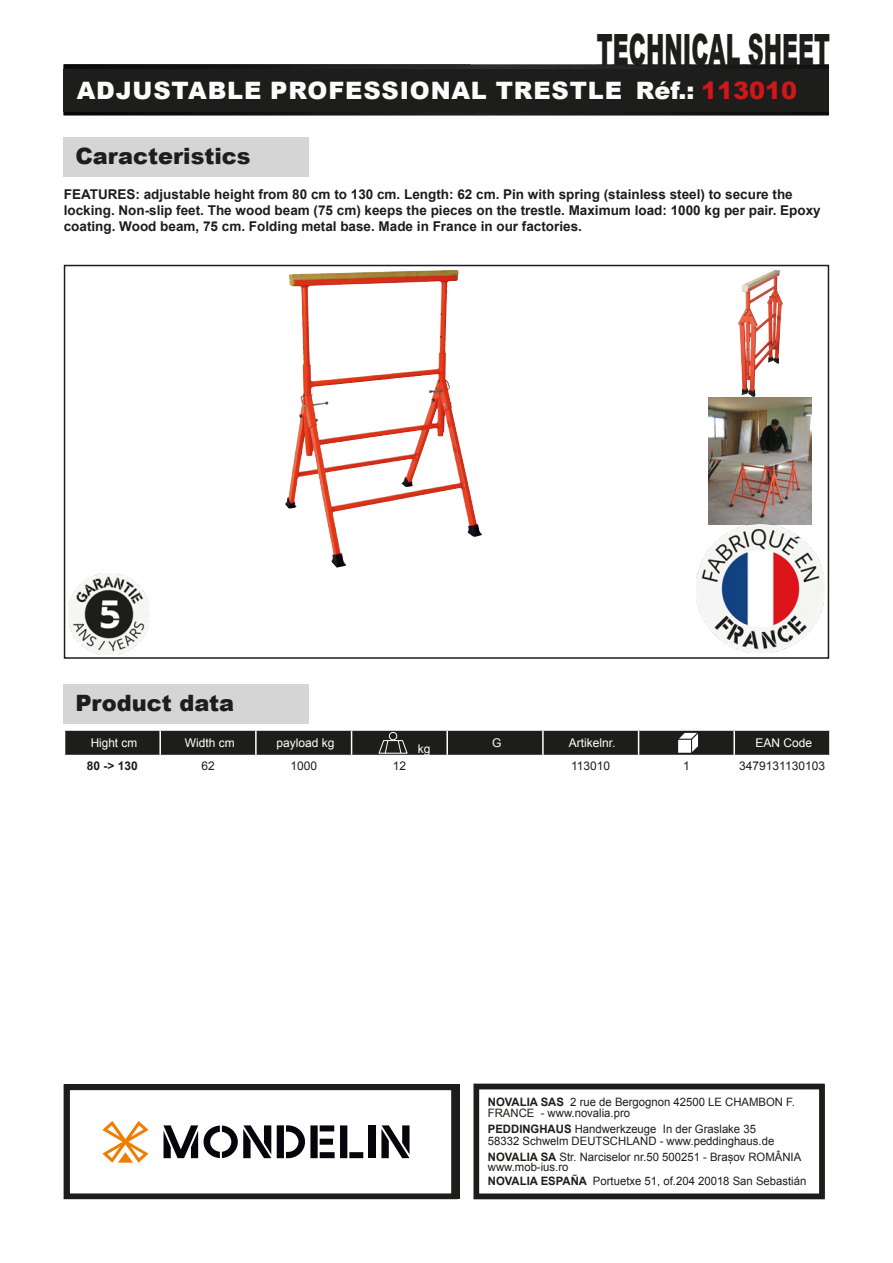
<style>
.page{position:relative;width:893px;height:1263px;background:#fff}
.page>*{position:absolute;margin:0;border:0;box-sizing:border-box;transform-origin:0 0}
.t1{font:900 43.2px "Arial";color:#1d1d1b;scale:.51 1}
.t2{font:900 24px "Arial";letter-spacing:.035em;color:#fcfcfc}
.t3{font:900 22.5px "Arial";color:#1d1d1b}
.t4{font:700 13.5px/16.2px "Arial";color:#1d1d1b}
.t5{font:12.9px/14.2px "Arial";color:#1d1d1b}
.t6{font:700 12.9px "Arial";color:#1d1d1b}
.t7{font:12px "Arial";color:#fff}
.t8{font:12px "Arial";color:#1d1d1b}
.t9{font:700 12px "Arial";color:#1d1d1b}
.t10{font:11.55px/11.6px "Arial";color:#1d1d1b}
.s1{color:#cd171a}
.s2{font-weight:700}
</style>
<div class="page">
<img style="left:64px;top:64px;width:765px;height:51px">
<div style="left:64px;top:69px;width:765px;height:43px;background:#1d1d1b"></div>
<div style="left:64px;top:137px;width:245px;height:40px;background:#d5d5d5"></div>
<div style="left:64px;top:265px;width:765px;height:394px;border:2px solid #1d1d1b"></div>
<div style="left:64px;top:684px;width:245px;height:39px;background:#d5d5d5"></div>
<svg style="left:64px;top:730px;width:766px;height:26px;background:#363634"></svg>
<img style="left:289px;top:270px;width:158px;height:184px">
<img style="left:754px;top:270px;width:21px;height:10px">
<img style="left:709px;top:397px;width:103px;height:128px">
<img style="left:697px;top:525px;width:127px;height:127px">
<img style="left:69px;top:574px;width:81px;height:81px">
<div style="left:473px;top:1084px;width:352px;height:115px;border:6px solid #1d1d1b"></div>
<div style="left:64px;top:1084px;width:393px;height:115px;border:6px solid #1d1d1b"></div>
<svg style="left:277px;top:1125px;width:86px;height:33px"></svg>
<div style="left:369px;top:1125px;width:7px;height:33px;background:#06050b"></div>
<svg style="left:381px;top:1125px;width:28px;height:33px"></svg>
<svg style="left:102px;top:1121px;width:47px;height:42px"></svg>
<svg style="left:164px;top:1125px;width:107px;height:33px"></svg>
<h1 class="t1" style="left:597px;top:18px;width:458px">TECHNICAL SHEET</h1>
<h2 class="t2" style="left:77px;top:73px;width:722px">ADJUSTABLE PROFESSIONAL TRESTLE Réf.: <span class="s1">113010</span></h2>
<h3 class="t3" style="left:75px;top:140px;width:177px">Caracteristics</h3>
<p class="t4" style="left:64px;top:186px;width:758px">FEATURES: adjustable height from 80 cm to 130 cm. Length: 62 cm. Pin with spring (stainless steel) to secure the locking. Non-slip feet. The wood beam (75 cm) keeps the pieces on the trestle. Maximum load: 1000 kg per pair. Epoxy coating. Wood beam, 75 cm. Folding metal base. Made in France in our factories.</p>
<h3 class="t3" style="left:75px;top:686px;width:160px">Product data</h3>
<p class="t7" style="left:91px;top:735px;width:48px">Hight cm</p>
<p class="t7" style="left:185px;top:735px;width:52px">Width cm</p>
<p class="t7" style="left:276px;top:735px;width:60px">payload kg</p>
<p class="t7" style="left:418px;top:741px;width:14px">kg</p>
<p class="t7" style="left:492px;top:735px;width:11px">G</p>
<p class="t7" style="left:569px;top:735px;width:48px">Artikelnr.</p>
<p class="t7" style="left:755px;top:735px;width:58px">EAN Code</p>
<p class="t9" style="left:87px;top:758px;width:53px">80 -&gt; 130</p>
<p class="t8" style="left:201px;top:758px;width:15px">62</p>
<p class="t8" style="left:290px;top:758px;width:28px">1000</p>
<p class="t8" style="left:393px;top:758px;width:15px">12</p>
<p class="t8" style="left:571px;top:758px;width:41px">113010</p>
<p class="t8" style="left:683px;top:758px;width:8px">1</p>
<p class="t8" style="left:739px;top:758px;width:87px">3479131130103</p>
<p class="t10" style="left:488px;top:1096px;width:309px"><span class="s2">NOVALIA SAS</span> 2 rue de Bergognon 42500 LE CHAMBON F.<br>FRANCE - www.novalia.pro</p>
<p class="t10" style="left:488px;top:1123px;width:288px"><span class="s2">PEDDINGHAUS</span> Handwerkzeuge In der Graslake 35<br>58332 Schwelm DEUTSCHLAND - www.peddinghaus.de</p>
<p class="t10" style="left:488px;top:1151px;width:315px;line-height:10.2px"><span class="s2">NOVALIA SA</span> Str. Narciselor nr.50 500251 - Brașov ROMÂNIA www.mob-ius.ro</p>
<p class="t10" style="left:488px;top:1175px;width:320px"><span class="s2">NOVALIA ESPAÑA</span> Portuetxe 51, of.204 20018 San Sebastián</p>
<p class="t6" style="left:504px;top:1105px;width:86px">NOVALIA SAS</p>
<p class="t5" style="left:504px;top:1121px;width:181px">2 rue de Bergognon 42500<br>LE CHAMBON FEUGEROLLES<br>FRANCE<br>www.novalia.pro</p>
</div>
